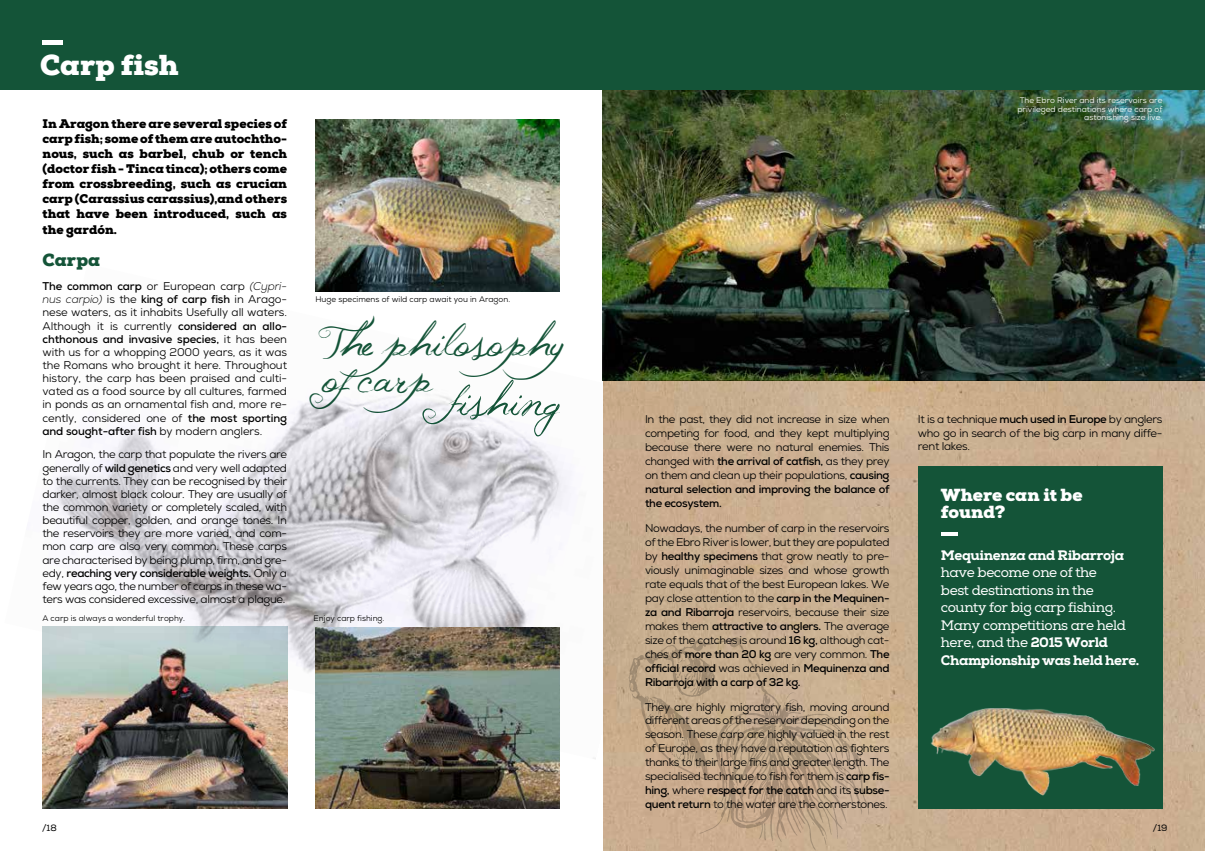
<style>
.page{position:relative;width:1205px;height:851px;background:#fff}
.page>*{position:absolute;margin:0;border:0;box-sizing:border-box;transform-origin:0 0}
.t1{font:45px/36.2px "Jellyka Western Princess";letter-spacing:-.02em;color:#145438}
.t2{font:900 28.75px "Nexa Slab";color:#fff}
.t3{font:900 17.5px/17.5px "Nexa Slab";letter-spacing:-.005em;color:#fff}
.t4{font:900 17.5px "Nexa Slab";letter-spacing:.01em;color:#145438}
.t5{font:13.75px/17.5px "Nexa Slab";letter-spacing:-.03em;color:#fff}
.t6{font:800 13.75px "Nexa Slab";letter-spacing:-.03em;color:#fff}
.t7{font:900 12.5px/15px "Nexa Slab";color:#000;text-align:justify}
.t8{font:11.25px/13.1px "Nexa";letter-spacing:-.03em;color:#000;text-align:justify}
.t9{font:9.12px "Nexa";color:#000}
.t10{font:8.12px "Nexa";color:#000}
.t11{font:8.12px/8.8px "Nexa";color:#fff;text-align:right}
.s1{font-weight:700}
.s2{font-weight:300;font-style:italic}
.s3{font-weight:800}
</style>
<div class="page">
<img style="left:43px;top:759px;width:244px;height:49px">
<img style="left:42px;top:291px;width:554px;height:468px">
<img style="left:602px;top:90px;width:603px;height:760px">
<div style="left:0;top:0;width:1205px;height:90px;background:#145438"></div>
<div style="left:43px;top:40px;width:20px;height:5px;background:#fff"></div>
<img style="left:315px;top:119px;width:245px;height:172px">
<div style="left:918px;top:466px;width:244px;height:342px;background:#145438"></div>
<img style="left:930px;top:708px;width:225px;height:88px">
<svg style="left:628px;top:637px;width:241px;height:213px;background:#c2a78a"></svg>
<img style="left:315px;top:627px;width:245px;height:181px">
<svg style="left:422px;top:379px;width:138px;height:57px"></svg>
<svg style="left:941px;top:532px;width:16px;height:3px"></svg>
<h2 class="t2" style="left:40px;top:47px;width:140px">Carp fish</h2>
<p class="t7" style="left:43px;top:116px;width:246px">In Aragon there are several species of carp fish; some of them are autochtho&shy;nous, such as barbel, chub or tench (doctor fish - Tinca tinca); others come from crossbreeding, such as crucian carp (Carassius carassius),and others that have been introduced, such as</p>
<p class="t7" style="left:43px;top:222px;width:76px">the gardón.</p>
<h3 class="t4" style="left:43px;top:249px;width:59px">Carpa</h3>
<p class="t8" style="left:43px;top:279px;width:246px"><span class="s1">The common carp</span> or European carp <span class="s2">(Cypri&shy;nus carpio)</span> is the <span class="s1">king of carp fish</span> in Arago&shy;nese waters, as it inhabits Usefully all waters.<br>Although it is currently <span class="s1">considered an allo&shy;chthonous and invasive species,</span> it has been with us for a whopping 2000 years, as it was the Romans who brought it here. Throughout history, the carp has been praised and culti&shy;vated as a food source by all cultures, farmed in ponds as an ornamental fish and, more re&shy;cently, considered one of <span class="s1">the most sporting and sought-after fish</span> by modern anglers.</p>
<p class="t8" style="left:43px;top:448px;width:246px">In Aragon, the carp that populate the rivers are generally of <span class="s1">wild genetics</span> and very well adapted to the currents. They can be recognised by their darker, almost black colour. They are usually of the common variety or completely scaled, with beautiful copper, golden, and orange tones. In the reservoirs they are more varied, and com&shy;mon carp are also very common. These carps are characterised by being plump, firm, and gre&shy;edy, <span class="s1">reaching very considerable weights.</span> Only a few years ago, the number of carps in these wa&shy;ters was considered excessive, almost a plague.</p>
<p class="t10" style="left:315px;top:294px;width:196px">Huge specimens of wild carp await you in Aragon.</p>
<h1 class="t1" style="left:322px;top:321px;width:290px">The philosophy ofcarp</h1>
<p class="t10" style="left:43px;top:613px;width:144px">A carp is always a wonderful trophy.</p>
<p class="t10" style="left:314px;top:613px;width:72px">Enjoy carp fishing.</p>
<p class="t11" style="left:1017px;top:96px;width:146px">The Ebro River and its reservoirs are privileged destinations where carp of astonishing size live.</p>
<p class="t8" style="left:645px;top:412px;width:246px;line-height:14px">In the past, they did not increase in size when competing for food, and they kept multiplying because there were no natural enemies. This changed with <span class="s1">the arrival of catfish,</span> as they prey on them and clean up their populations, <span class="s1">causing natural selection and improving the balance of the ecosystem.</span></p>
<p class="t8" style="left:645px;top:521px;width:246px;line-height:14px">Nowadays, the number of carp in the reservoirs of the Ebro River is lower, but they are populated by <span class="s1">healthy specimens</span> that grow neatly to pre&shy;viously unimaginable sizes and whose growth rate equals that of the best European lakes. We pay close attention to the <span class="s1">carp in the Mequinen&shy;za and Ribarroja</span> reservoirs, because their size makes them <span class="s1">attractive to anglers.</span> The average size of the catches is around <span class="s1">16 kg,</span> although cat&shy;ches of <span class="s1">more than 20 kg</span> are very common. <span class="s1">The official record</span> was achieved in <span class="s1">Mequinenza and Ribarroja with a carp of 32 kg.</span></p>
<p class="t8" style="left:645px;top:699px;width:246px;line-height:14px">They are highly migratory fish, moving around different areas of the reservoir depending on the season. These carp are highly valued in the rest of Europe, as they have a reputation as fighters thanks to their large fins and greater length. The specialised technique to fish for them is <span class="s1">carp fis&shy;hing,</span> where <span class="s1">respect for the catch</span> and its <span class="s1">subse&shy;quent return</span> to the water are the cornerstones.</p>
<p class="t8" style="left:918px;top:413px;width:246px">It is a technique <span class="s1">much used in Europe</span> by anglers who go in search of the big carp in many diffe&shy;rent lakes.</p>
<h3 class="t3" style="left:941px;top:485px;width:143px">Where can it be found?</h3>
<p class="t6" style="left:941px;top:546px;width:185px">Mequinenza and Ribarroja</p>
<p class="t5" style="left:941px;top:563px;width:200px">have become one of the<br>best destinations in the county for big carp fishing.<br>Many competitions are held here, and the <span class="s3">2015 World<br>Championship was held here.</span></p>
<p class="t9" style="left:42px;top:822px;width:16px">/18</p>
<p class="t9" style="left:1153px;top:822px;width:16px">/19</p>
</div>
